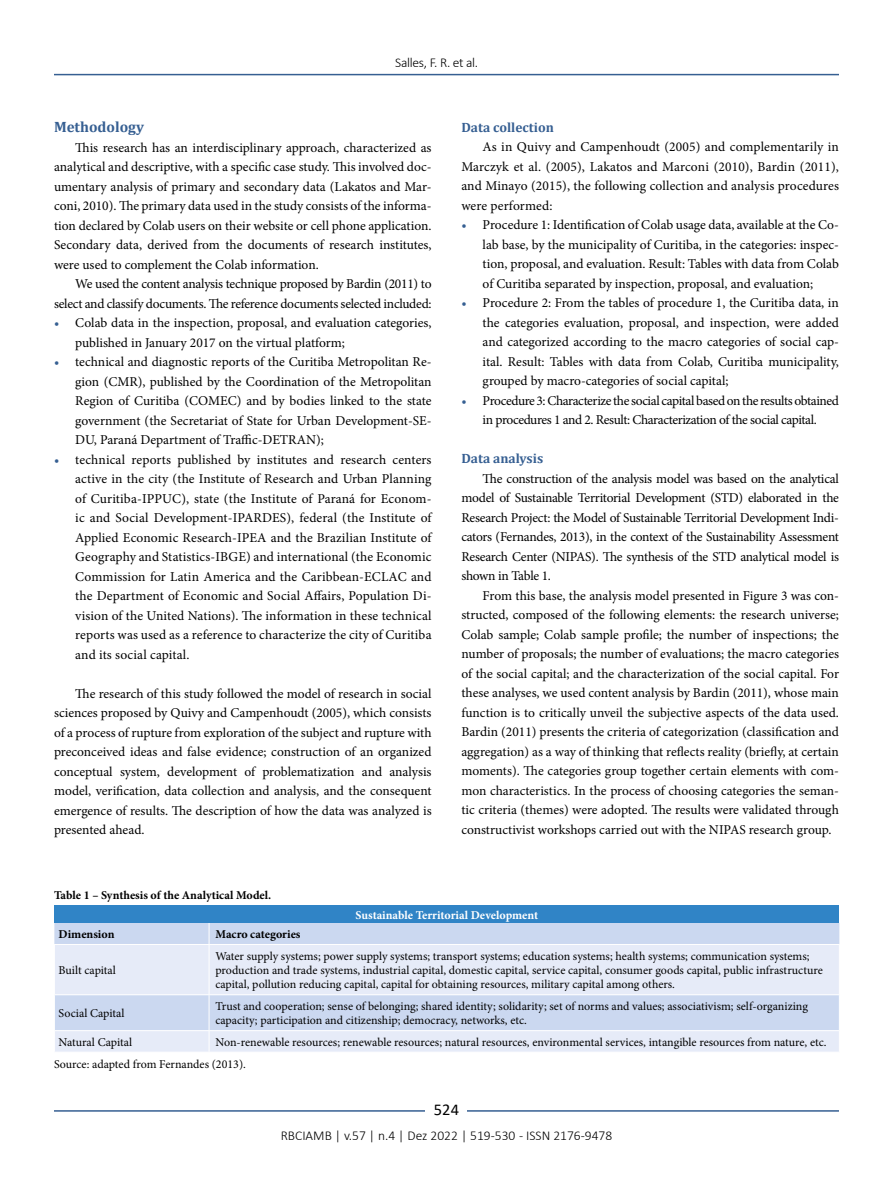
<style>
.page{position:relative;width:893px;height:1191px;background:#fff}
.page>*{position:absolute;margin:0;border:0;box-sizing:border-box;transform-origin:0 0}
.t1{font:16.5px "Calibri";color:#000}
.t2{font:700 15px "Cambria";color:#365f92}
.t3{font:13.5px/19.5px "Minion Pro";letter-spacing:-.01em;color:#000;text-align:justify}
.t4{font:13.5px/19.5px "Minion Pro";letter-spacing:-.03em;color:#000;text-align:center}
.t5{font:300 13.5px "Calibri";color:#000}
.t6{font:700 13.5px "Cambria";color:#365f92}
.t7{font:300 13.5px "Calibri";letter-spacing:-.02em;color:#000}
.t8{font:12px/14.4px "Minion Pro";color:#000}
.t9{font:700 12px "Minion Pro";color:#000}
.t10{font:700 12px "Minion Pro";letter-spacing:-.005em;color:#fff}
.s1{color:#365f92}
</style>
<div class="page">
<hr style="left:54px;top:74px;width:785px;height:1px;background:#365f92">
<hr style="left:54px;top:1110px;width:785px;height:1px;background:#365f92">
<div style="left:426px;top:1096px;width:41px;height:26px;background:#fff"></div>
<div style="left:54px;top:905px;width:785px;height:18px;background:#3084c6"></div>
<div style="left:54px;top:923px;width:785px;height:21px;background:#cbd8f0"></div>
<svg style="left:55px;top:945px;width:784px;height:106px;background:#dde4f5"></svg>
<hr style="left:209px;top:945px;width:1px;height:49px;background:#fff">
<hr style="left:54px;top:994px;width:155px;height:1px;background:#fff">
<hr style="left:209px;top:994px;width:631px;height:1px;background:#fff">
<hr style="left:209px;top:995px;width:1px;height:35px;background:#fff">
<hr style="left:54px;top:1030px;width:155px;height:1px;background:#fff">
<hr style="left:209px;top:1030px;width:631px;height:1px;background:#fff">
<svg style="left:209px;top:1031px;width:1px;height:20px"></svg>
<svg style="left:209px;top:923px;width:1px;height:21px"></svg>
<p class="t7" style="left:395px;top:54px;width:85px">Salles, F. R. et al.</p>
<p class="t2" style="left:54px;top:116px;width:92px">Methodology</p>
<p class="t3" style="left:54px;top:138px;width:379px;text-indent:21px">This research has an interdisciplinary approach, characterized as analytical and descriptive, with a specific case study. This involved doc&shy;umentary analysis of primary and secondary data (Lakatos and Mar&shy;coni, 2010). The primary data used in the study consists of the informa&shy;tion declared by Colab users on their website or cell phone application.<br>Secondary data, derived from the documents of research institutes, were used to complement the Colab information.</p>
<p class="t3" style="left:54px;top:274px;width:379px;text-align:right">We used the content analysis technique proposed by Bardin (2011) to select and classify documents. The reference documents selected included:</p>
<p class="t3" style="left:75px;top:313px;width:358px;text-indent:-21px"><span class="s1">•</span> Colab data in the inspection, proposal, and evaluation categories, published in January 2017 on the virtual platform;</p>
<p class="t3" style="left:75px;top:352px;width:358px;text-indent:-21px"><span class="s1">•</span> technical and diagnostic reports of the Curitiba Metropolitan Re&shy;gion (CMR), published by the Coordination of the Metropolitan Region of Curitiba (COMEC) and by bodies linked to the state government (the Secretariat of State for Urban Development-SE-DU, Paraná Department of Traffic-DETRAN);</p>
<p class="t3" style="left:75px;top:449px;width:358px;text-indent:-21px"><span class="s1">•</span> technical reports published by institutes and research centers active in the city (the Institute of Research and Urban Planning of Curitiba-IPPUC), state (the Institute of Paraná for Econom&shy;ic and Social Development-IPARDES), federal (the Institute of Applied Economic Research-IPEA and the Brazilian Institute of Geography and Statistics-IBGE) and international (the Economic Commission for Latin America and the Caribbean-ECLAC and the Department of Economic and Social Affairs, Population Di&shy;vision of the United Nations). The information in these technical reports was used as a reference to characterize the city of Curitiba and its social capital.</p>
<p class="t3" style="left:54px;top:683px;width:379px;text-indent:21px">The research of this study followed the model of research in social sciences proposed by Quivy and Campenhoudt (2005), which consists of a process of rupture from exploration of the subject and rupture with preconceived ideas and false evidence; construction of an organized conceptual system, development of problematization and analysis model, verification, data collection and analysis, and the consequent emergence of results. The description of how the data was analyzed is presented ahead.</p>
<p class="t9" style="left:54px;top:887px;width:219px">Table 1 – Synthesis of the Analytical Model.</p>
<p class="t6" style="left:461px;top:118px;width:94px">Data collection</p>
<p class="t3" style="left:461px;top:137px;width:379px;text-indent:21px">As in Quivy and Campenhoudt (2005) and complementarily in Marczyk et al. (2005), Lakatos and Marconi (2010), Bardin (2011), and Minayo (2015), the following collection and analysis procedures were performed:</p>
<p class="t3" style="left:483px;top:215px;width:358px;text-indent:-21px"><span class="s1">•</span> Procedure 1: Identification of Colab usage data, available at the Co&shy;lab base, by the municipality of Curitiba, in the categories: inspec&shy;tion, proposal, and evaluation. Result: Tables with data from Colab of Curitiba separated by inspection, proposal, and evaluation;</p>
<p class="t3" style="left:483px;top:293px;width:358px;text-indent:-21px"><span class="s1">•</span> Procedure 2: From the tables of procedure 1, the Curitiba data, in the categories evaluation, proposal, and inspection, were added and categorized according to the macro categories of social cap&shy;ital. Result: Tables with data from Colab, Curitiba municipality, grouped by macro-categories of social capital;</p>
<p class="t4" style="left:461px;top:391px;width:379px"><span class="s1">•</span> Procedure 3: Characterize the social capital based on the results obtained in procedures 1 and 2. Result: Characterization of the social capital.</p>
<p class="t6" style="left:461px;top:449px;width:83px">Data analysis</p>
<p class="t3" style="left:461px;top:469px;width:379px;text-indent:21px">The construction of the analysis model was based on the analytical model of Sustainable Territorial Development (STD) elaborated in the Research Project: the Model of Sustainable Territorial Development Indi&shy;cators (Fernandes, 2013), in the context of the Sustainability Assessment Research Center (NIPAS). The synthesis of the STD analytical model is shown in Table 1.</p>
<p class="t3" style="left:461px;top:586px;width:379px;text-indent:21px">From this base, the analysis model presented in Figure 3 was con&shy;structed, composed of the following elements: the research universe; Colab sample; Colab sample profile; the number of inspections; the number of proposals; the number of evaluations; the macro categories of the social capital; and the characterization of the social capital. For these analyses, we used content analysis by Bardin (2011), whose main function is to critically unveil the subjective aspects of the data used.<br>Bardin (2011) presents the criteria of categorization (classification and aggregation) as a way of thinking that reflects reality (briefly, at certain moments). The categories group together certain elements with com&shy;mon characteristics. In the process of choosing categories the seman&shy;tic criteria (themes) were adopted. The results were validated through constructivist workshops carried out with the NIPAS research group.</p>
<p class="t10" style="left:356px;top:906px;width:184px">Sustainable Territorial Development</p>
<p class="t9" style="left:59px;top:925px;width:57px">Dimension</p>
<p class="t9" style="left:215px;top:925px;width:87px">Macro categories</p>
<p class="t8" style="left:59px;top:963px;width:59px">Built capital</p>
<p class="t8" style="left:215px;top:948px;width:609px">Water supply systems; power supply systems; transport systems; education systems; health systems; communication systems; production and trade systems, industrial capital, domestic capital, service capital, consumer goods capital, public infrastructure capital, pollution reducing capital, capital for obtaining resources, military capital among others.</p>
<p class="t8" style="left:59px;top:1006px;width:67px">Social Capital</p>
<p class="t8" style="left:215px;top:999px;width:594px">Trust and cooperation; sense of belonging; shared identity; solidarity; set of norms and values; associativism; self-organizing capacity; participation and citizenship; democracy, networks, etc.</p>
<p class="t8" style="left:59px;top:1034px;width:75px">Natural Capital</p>
<p class="t8" style="left:215px;top:1034px;width:613px">Non-renewable resources; renewable resources; natural resources, environmental services, intangible resources from nature, etc.</p>
<p class="t8" style="left:54px;top:1056px;width:193px">Source: adapted from Fernandes (2013).</p>
<p class="t1" style="left:434px;top:1098px;width:27px">524</p>
<p class="t5" style="left:281px;top:1126px;width:333px">RBCIAMB | v.57 | n.4 | Dez 2022 | 519-530 - ISSN 2176-9478</p>
</div>
